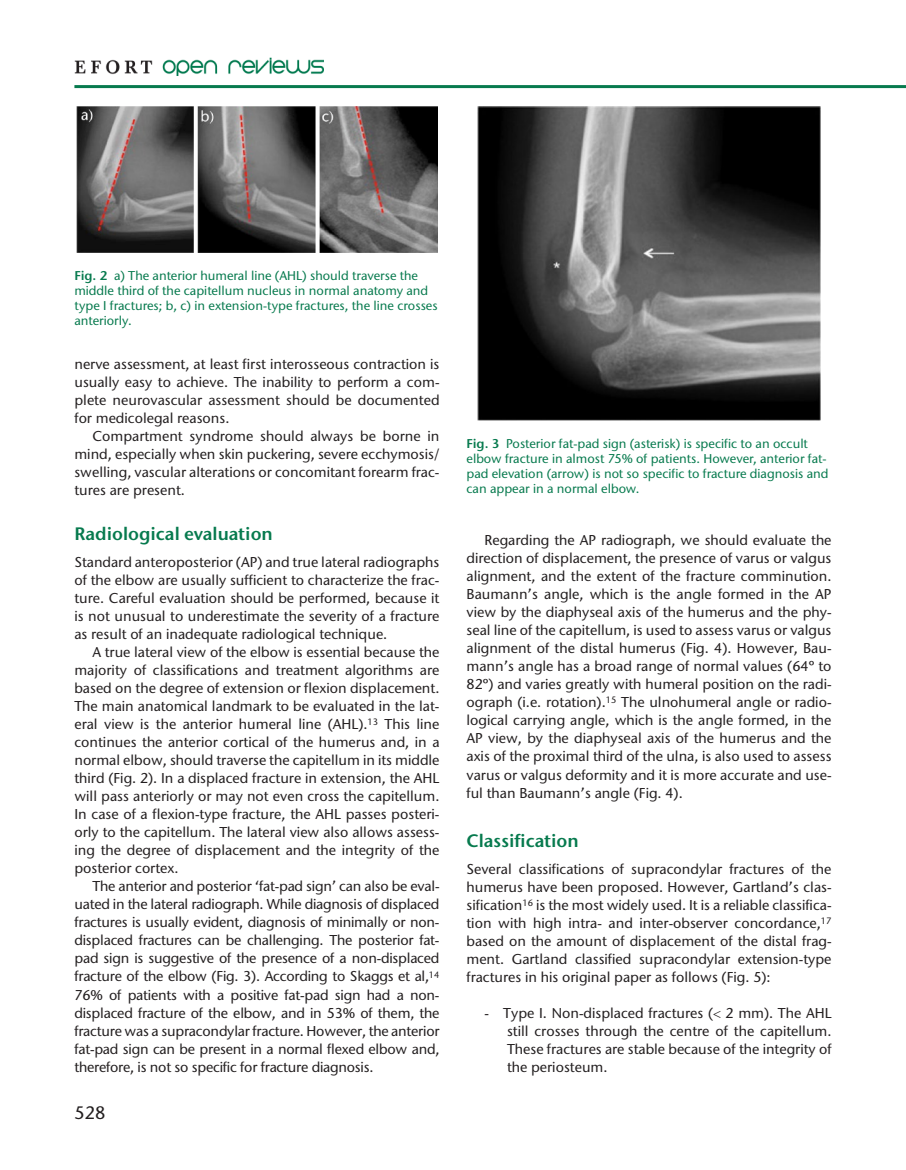
<style>
.page{position:relative;width:906px;height:1170px;background:#fff}
.page>*{position:absolute;margin:0;border:0;box-sizing:border-box;transform-origin:0 0}
.t1{font:600 18px "Stone Sans ITC Pro";color:#077a4e}
.t2{font:500 18px "Stone Sans ITC Pro";color:#231f20}
.t3{font:500 14.25px/18px "Stone Sans ITC Pro";color:#231f20;text-align:justify}
.t4{font:500 12.75px/15px "Stone Sans ITC Pro";color:#077a4e}
.s1{font-weight:600}
</style>
<div class="page">
<img style="left:74px;top:57px;width:250px;height:19px">
<hr style="left:74px;top:85px;width:832px;height:3px;background:#077a4e">
<img style="left:77px;top:106px;width:360px;height:146px">
<img style="left:478px;top:106px;width:342px;height:315px">
<p class="t4" style="left:74px;top:267px;width:365px"><span class="s1">Fig. 2</span> a) The anterior humeral line (AH L) should traverse the middle third of the capitellum nucleus in normal anatomy and type I fractures; b, c) in extension-type fractures, the line crosses anteriorly.</p>
<p class="t3" style="left:74px;top:355px;width:366px">nerve assessment, at least first interosseous contraction is usually easy to achieve. The inability to perform a com&shy;plete neurovascular assessment should be documented for medicolegal reasons.</p>
<p class="t3" style="left:74px;top:427px;width:366px;text-indent:18px">Compartment syndrome should always be borne in mind, especially when skin puckering, severe ecchymosis/ swelling, vascular alterations or concomitant forearm frac&shy;tures are present.</p>
<p class="t1" style="left:74px;top:522px;width:200px">Radiological evaluation</p>
<p class="t3" style="left:74px;top:553px;width:366px">Standard anteroposterior (AP) and true lateral radiographs of the elbow are usually sufficient to characterize the frac&shy;ture. Careful evaluation should be performed, because it is not unusual to underestimate the severity of a fracture as result of an inadequate radiological technique.</p>
<p class="t3" style="left:74px;top:643px;width:366px;text-indent:18px">A true lateral view of the elbow is essential because the majority of classifications and treatment algorithms are based on the degree of extension or flexion displacement.<br>The main anatomical landmark to be evaluated in the lat&shy;eral view is the anterior humeral line (AH L).<sup>13</sup> This line continues the anterior cortical of the humerus and, in a normal elbow, should traverse the capitellum in its middle third (Fig. 2). In a displaced fracture in extension, the AH L will pass anteriorly or may not even cross the capitellum.<br>In case of a flexion-type fracture, the AH L passes posteri&shy;orly to the capitellum. The lateral view also allows assess&shy;ing the degree of displacement and the integrity of the posterior cortex.</p>
<p class="t3" style="left:74px;top:877px;width:366px;text-indent:18px">The anterior and posterior ‘fat-pad sign’ can also be eval&shy;uated in the lateral radiograph. While diagnosis of displaced fractures is usually evident, diagnosis of minimally or non&shy;displaced fractures can be challenging. The posterior fat&shy;pad sign is suggestive of the presence of a non-displaced fracture of the elbow (Fig. 3). According to Skaggs et al,<sup>14<br></sup>76% of patients with a positive fat-pad sign had a non&shy;displaced fracture of the elbow, and in 53% of them, the fracture was a supracondylar fracture. H owever, the anterior fat-pad sign can be present in a normal flexed elbow and, therefore, is not so specific for fracture diagnosis.</p>
<p class="t2" style="left:74px;top:1101px;width:32px">528</p>
<p class="t4" style="left:466px;top:436px;width:363px"><span class="s1">Fig. 3</span> Posterior fat-pad sign (asterisk) is specific to an occult elbow fracture in almost 75% of patients. H owever, anterior fat&shy;pad elevation (arrow) is not so specific to fracture diagnosis and can appear in a normal elbow.</p>
<p class="t3" style="left:466px;top:531px;width:366px;text-indent:18px">Regarding the AP radiograph, we should evaluate the direction of displacement, the presence of varus or valgus alignment, and the extent of the fracture comminution.<br>Baumann’s angle, which is the angle formed in the AP view by the diaphyseal axis of the humerus and the phy&shy;seal line of the capitellum, is used to assess varus or valgus alignment of the distal humerus (Fig. 4). However, Bau&shy;mann’s angle has a broad range of normal values (64º to 82º) and varies greatly with humeral position on the radi&shy;ograph (i.e. rotation).<sup>15</sup> The ulnohumeral angle or radio&shy;logical carrying angle, which is the angle formed, in the AP view, by the diaphyseal axis of the humerus and the axis of the proximal third of the ulna, is also used to assess varus or valgus deformity and it is more accurate and use&shy;ful than Baumann’s angle (Fig. 4).</p>
<p class="t1" style="left:466px;top:829px;width:114px">Classification</p>
<p class="t3" style="left:466px;top:859px;width:366px">Several classifications of supracondylar fractures of the humerus have been proposed. However, Gartland’s clas&shy;sification<sup>16</sup> is the most widely used. It is a reliable classifica&shy;tion with high intra- and inter-observer concordance,<sup>17 </sup>based on the amount of displacement of the distal frag&shy;ment. Gartland classified supracondylar extension-type fractures in his original paper as follows (Fig. 5):</p>
<p class="t3" style="left:507px;top:1003px;width:326px;text-indent:-23px">- Type I. Non-displaced fractures ( 2 mm). The AH L still crosses through the centre of the capitellum.<br>These fractures are stable because of the integrity of the periosteum.</p>
</div>
